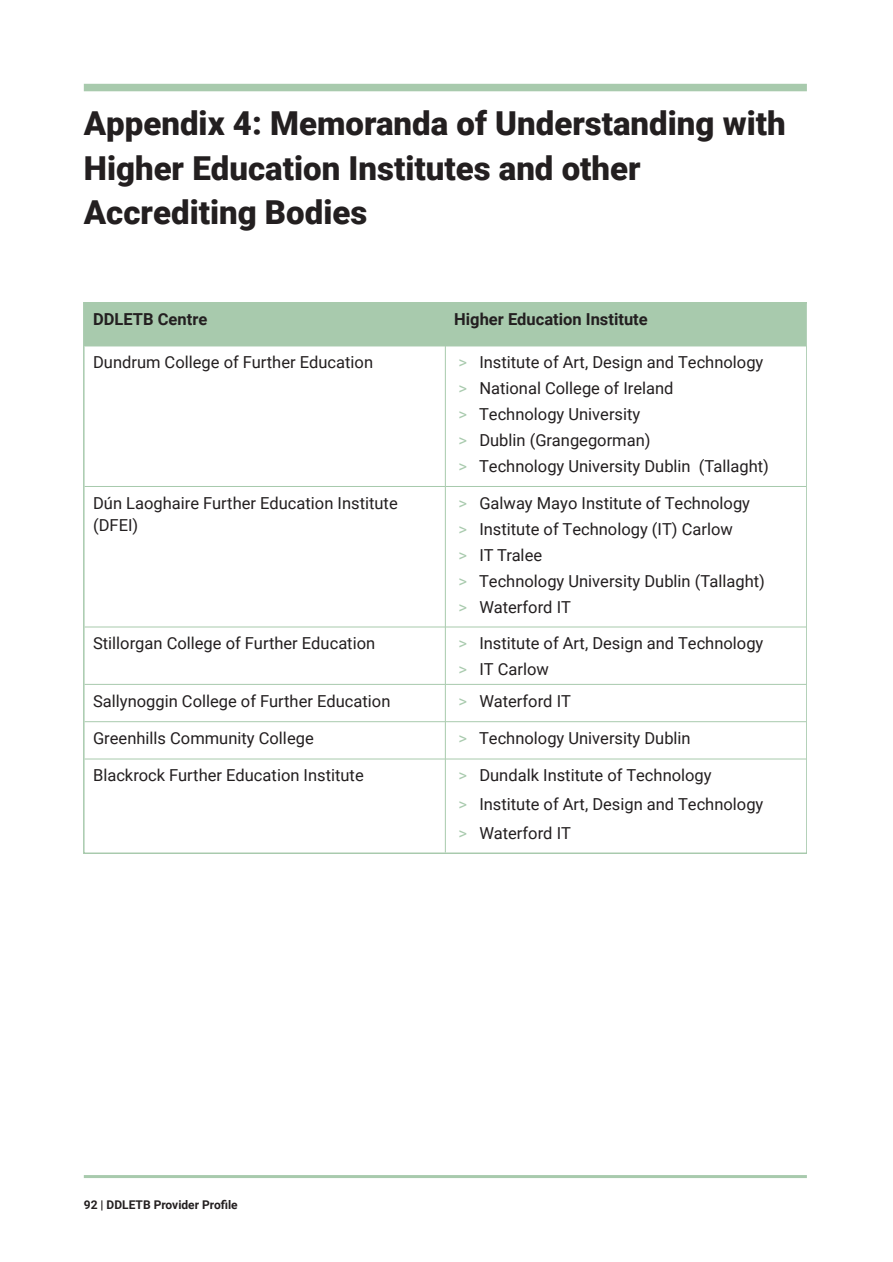
<style>
.page{position:relative;width:893px;height:1262px;background:#fff}
.page>*{position:absolute;margin:0;border:0;box-sizing:border-box;transform-origin:0 0}
.t1{font:900 33px/44.4px "Roboto";color:#231f20}
.t2{font:16.5px/26.1px "Roboto";color:#231f20}
.t3{font:700 16.5px "Roboto";color:#231f20}
.t4{font:700 12px "Roboto";color:#231f20}
.s1{color:#a8caad}
</style>
<div class="page">
<div style="left:84px;top:84px;width:723px;height:7px;background:#a8caad"></div>
<hr style="left:84px;top:1175px;width:723px;height:3px;background:#a8caad">
<div style="left:85px;top:303px;width:360px;height:43px;background:#a8caad"></div>
<div style="left:446px;top:303px;width:360px;height:43px;background:#a8caad"></div>
<hr style="left:445px;top:303px;width:1px;height:550px;background:#a8caad">
<hr style="left:85px;top:346px;width:360px;height:1px;background:#a8caad">
<hr style="left:446px;top:346px;width:360px;height:1px;background:#a8caad">
<hr style="left:85px;top:486px;width:360px;height:1px;background:#a8caad">
<hr style="left:446px;top:486px;width:360px;height:1px;background:#a8caad">
<hr style="left:85px;top:627px;width:360px;height:1px;background:#a8caad">
<hr style="left:446px;top:627px;width:360px;height:1px;background:#a8caad">
<hr style="left:85px;top:684px;width:360px;height:1px;background:#a8caad">
<hr style="left:446px;top:684px;width:360px;height:1px;background:#a8caad">
<hr style="left:85px;top:721px;width:360px;height:1px;background:#a8caad">
<hr style="left:446px;top:721px;width:360px;height:1px;background:#a8caad">
<hr style="left:85px;top:759px;width:360px;height:1px;background:#a8caad">
<hr style="left:446px;top:759px;width:360px;height:1px;background:#a8caad">
<h1 class="t1" style="left:84px;top:100px;width:703px">Appendix 4: Memoranda of Understanding with<br>Higher Education Institutes and other<br>Accrediting Bodies</h1>
<p class="t3" style="left:93px;top:307px;width:116px">DDLETB Centre</p>
<p class="t3" style="left:454px;top:307px;width:195px">Higher Education Institute</p>
<p class="t2" style="left:93px;top:349px;width:281px">Dundrum College of Further Education</p>
<p class="t2" style="left:458px;top:349px;width:312px"><span class="s1">&gt;</span> Institute of Art, Design and Technology <span class="s1">&gt;</span> National College of Ireland<br><span class="s1">&gt;</span> Technology University<br><span class="s1">&gt;</span> Dublin (Grangegorman)<br><span class="s1">&gt;</span> Technology University Dublin (Tallaght)</p>
<p class="t2" style="left:93px;top:491px;width:306px;line-height:22.8px">Dún Laoghaire Further Education Institute (DFEI)</p>
<p class="t2" style="left:458px;top:489px;width:308px"><span class="s1">&gt;</span> Galway Mayo Institute of Technology<br><span class="s1">&gt;</span> Institute of Technology (IT) Carlow<br><span class="s1">&gt;</span> IT Tralee<br><span class="s1">&gt;</span> Technology University Dublin (Tallaght) <span class="s1">&gt;</span> Waterford IT</p>
<p class="t2" style="left:93px;top:630px;width:284px">Stillorgan College of Further Education</p>
<p class="t2" style="left:458px;top:630px;width:306px"><span class="s1">&gt;</span> Institute of Art, Design and Technology <span class="s1">&gt;</span> IT Carlow</p>
<p class="t2" style="left:93px;top:687px;width:299px">Sallynoggin College of Further Education</p>
<p class="t2" style="left:458px;top:687px;width:114px"><span class="s1">&gt;</span> Waterford IT</p>
<p class="t2" style="left:93px;top:724px;width:222px">Greenhills Community College</p>
<p class="t2" style="left:458px;top:724px;width:234px"><span class="s1">&gt;</span> Technology University Dublin</p>
<p class="t2" style="left:93px;top:762px;width:272px">Blackrock Further Education Institute</p>
<p class="t2" style="left:458px;top:760px;width:306px;line-height:29px"><span class="s1">&gt;</span> Dundalk Institute of Technology<br><span class="s1">&gt;</span> Institute of Art, Design and Technology <span class="s1">&gt;</span> Waterford IT</p>
<p class="t4" style="left:84px;top:1197px;width:155px">92 | DDLETB Provider Profile</p>
</div>
